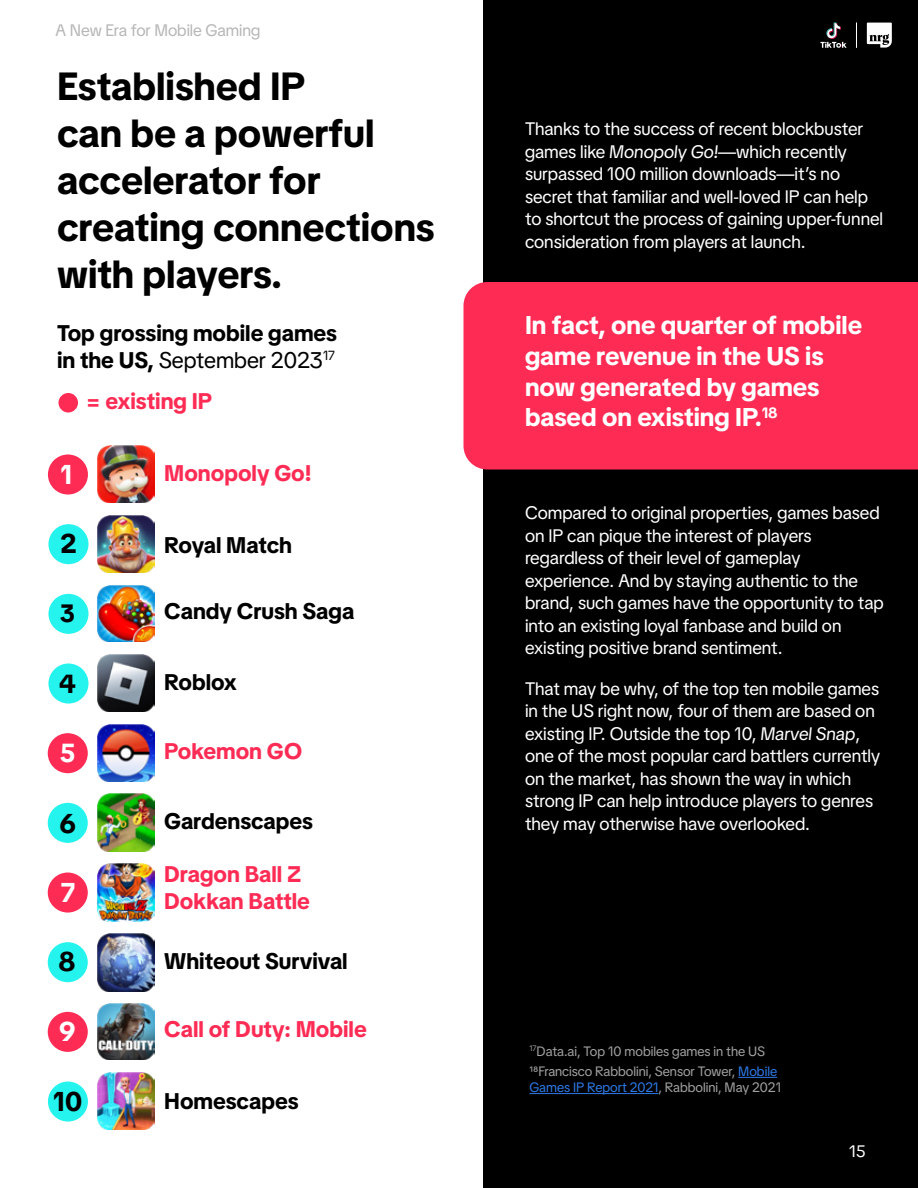
<style>
.page{position:relative;width:918px;height:1188px;background:#fff}
.page>*{position:absolute;margin:0;border:0;box-sizing:border-box;transform-origin:0 0}
.t1{font:700 39px/46.8px "Tik Tok Sans Display";color:#000}
.t2{font:700 27px "Tik Tok Sans Display";color:#000}
.t3{font:700 27px "Tik Tok Sans Display";color:#fff}
.t4{font:700 25.95px "Tik Tok Sans Display";color:#000}
.t5{font:700 25.95px "Tik Tok Sans Display";color:#fff}
.t6{font:700 25.5px/30.6px "Tik Tok Sans Display";color:#fff}
.t7{font:700 24.9px "Tik Tok Sans Display";color:#000}
.t8{font:700 22.5px/27px "Tik Tok Sans Display";color:#000}
.t9{font:700 22.5px/27px "Tik Tok Sans Display";color:#fe2c55}
.t10{font:18px/22.5px "Tik Tok Sans Display";color:#fff}
.t11{font:16.5px "Tik Tok Sans Display";color:#b7b7b7}
.t12{font:16.5px "Tik Tok Sans Display Text";color:#fff}
.t13{font:13.5px/16.2px "Tik Tok Sans Display";color:#a0a0a0}
.s1{font-weight:400}
.s2{font-style:italic}
.s3{color:#2e78e5}
</style>
<div class="page">
<img style="left:97px;top:864px;width:58px;height:57px">
<img style="left:97px;top:794px;width:58px;height:57px">
<img style="left:97px;top:1073px;width:58px;height:57px">
<img style="left:97px;top:446px;width:58px;height:57px">
<img style="left:97px;top:724px;width:58px;height:57px">
<img style="left:97px;top:654px;width:58px;height:58px">
<img style="left:97px;top:515px;width:58px;height:58px">
<img style="left:97px;top:934px;width:58px;height:57px">
<img style="left:98px;top:1004px;width:56px;height:56px">
<img style="left:98px;top:585px;width:56px;height:57px">
<div style="left:483px;top:0;width:435px;height:1188px;background:#000"></div>
<hr style="left:738px;top:1077px;width:39px;height:1px;background:#2e78e5">
<hr style="left:530px;top:1093px;width:128px;height:1px;background:#2e78e5">
<div style="left:58px;top:393px;width:20px;height:19px;background:#fe2c55;border-radius:50%"></div>
<div style="left:48px;top:454px;width:40px;height:41px;background:#fe2c55;border-radius:50%"></div>
<div style="left:48px;top:524px;width:40px;height:40px;background:#25f4ee;border-radius:50%"></div>
<div style="left:48px;top:594px;width:40px;height:40px;background:#25f4ee;border-radius:50%"></div>
<div style="left:48px;top:664px;width:40px;height:40px;background:#25f4ee;border-radius:50%"></div>
<div style="left:48px;top:733px;width:40px;height:40px;background:#fe2c55;border-radius:50%"></div>
<div style="left:48px;top:803px;width:40px;height:40px;background:#25f4ee;border-radius:50%"></div>
<div style="left:48px;top:873px;width:40px;height:40px;background:#fe2c55;border-radius:50%"></div>
<div style="left:48px;top:942px;width:40px;height:40px;background:#25f4ee;border-radius:50%"></div>
<div style="left:48px;top:1012px;width:40px;height:40px;background:#fe2c55;border-radius:50%"></div>
<div style="left:48px;top:1082px;width:40px;height:40px;background:#25f4ee;border-radius:50%"></div>
<svg style="left:856px;top:23px;width:1px;height:25px"></svg>
<svg style="left:820px;top:22px;width:27px;height:26px"></svg>
<svg style="left:867px;top:23px;width:25px;height:25px"></svg>
<div style="left:464px;top:282px;width:454px;height:188px;background:#fe2c55"></div>
<p class="t11" style="left:56px;top:19px;width:206px">A New Era for Mobile Gaming</p>
<h1 class="t1" style="left:57px;top:61px;width:379px">Established IP<br>can be a powerful accelerator for creating connections with players.</h1>
<p class="t8" style="left:57px;top:318px;width:282px">Top grossing mobile games in the US, <span class="s1">September 2023</span><sup>17</sup></p>
<p class="t9" style="left:86px;top:386px;width:128px">= existing IP</p>
<h2 class="t3" style="left:61px;top:456px;width:13px">1</h2>
<p class="t9" style="left:164px;top:458px;width:149px">Monopoly Go!</p>
<h2 class="t2" style="left:60px;top:525px;width:18px">2</h2>
<p class="t8" style="left:164px;top:530px;width:129px">Royal Match</p>
<h3 class="t7" style="left:60px;top:596px;width:17px">3</h3>
<p class="t8" style="left:164px;top:596px;width:192px">Candy Crush Saga</p>
<h3 class="t4" style="left:59px;top:666px;width:18px">4</h3>
<p class="t8" style="left:164px;top:667px;width:74px">Roblox</p>
<h3 class="t5" style="left:60px;top:735px;width:17px">5</h3>
<p class="t9" style="left:164px;top:736px;width:139px">Pokemon GO</p>
<h2 class="t2" style="left:60px;top:804px;width:18px">6</h2>
<h2 class="t3" style="left:61px;top:874px;width:16px">7</h2>
<p class="t8" style="left:164px;top:807px;width:150px">Gardenscapes</p>
<p class="t9" style="left:164px;top:859px;width:147px">Dragon Ball Z<br>Dokkan Battle</p>
<h2 class="t2" style="left:59px;top:943px;width:19px">8</h2>
<p class="t8" style="left:164px;top:946px;width:185px">Whiteout Survival</p>
<h2 class="t3" style="left:59px;top:1012px;width:18px">9</h2>
<p class="t9" style="left:164px;top:1014px;width:204px">Call of Duty: Mobile</p>
<h2 class="t2" style="left:53px;top:1083px;width:30px">10</h2>
<p class="t8" style="left:164px;top:1086px;width:136px">Homescapes</p>
<p class="t10" style="left:525px;top:117px;width:360px">Thanks to the success of recent blockbuster games like <span class="s2">Monopoly Go!—</span>which recently surpassed 100 million downloads<span class="s2">—</span>it’s no secret that familiar and well-loved IP can help to shortcut the process of gaining upper-funnel consideration from players at launch.</p>
<h3 class="t6" style="left:525px;top:309px;width:339px">In fact, one quarter of mobile game revenue in the US is now generated by games based on existing IP.<sup>18</sup></h3>
<p class="t10" style="left:525px;top:501px;width:360px">Compared to original properties, games based on IP can pique the interest of players regardless of their level of gameplay experience. And by staying authentic to the brand, such games have the opportunity to tap into an existing loyal fanbase and build on existing positive brand sentiment.</p>
<p class="t10" style="left:525px;top:676px;width:357px">That may be why, of the top ten mobile games in the US right now, four of them are based on existing IP. Outside the top 10, <span class="s2">Marvel Snap</span>, one of the most popular card battlers currently on the market, has shown the way in which strong IP can help introduce players to genres they may otherwise have overlooked.</p>
<p class="t13" style="left:530px;top:1042px;width:237px"><sup>17</sup>Data.ai, Top 10 mobiles games in the US</p>
<p class="t13" style="left:530px;top:1062px;width:253px">18Francisco Rabbolini, Sensor Tower, <span class="s3">Mobile<br>Games IP Report 2021</span>, Rabbolini, May 2021</p>
<p class="t12" style="left:849px;top:1138px;width:18px">15</p>
</div>
